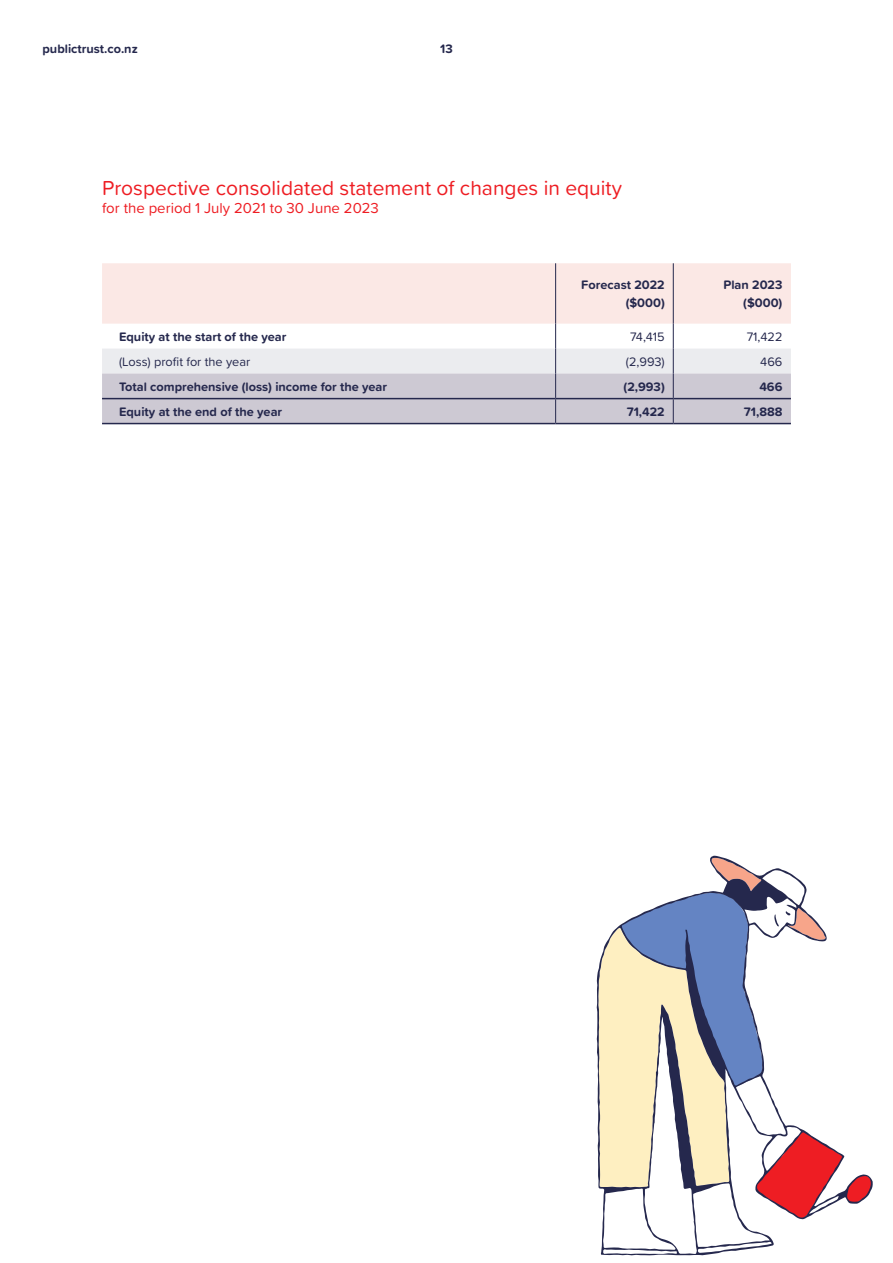
<style>
.page{position:relative;width:893px;height:1263px;background:#fff}
.page>*{position:absolute;margin:0;border:0;box-sizing:border-box;transform-origin:0 0}
.t1{font:21px "Proxima Soft";color:#ee1d23}
.t2{font:15px "Proxima Soft";color:#ee1d23}
.t3{font:700 12.75px/18px "Proxima Soft";color:#25284d;text-align:right}
.t4{font:12.75px "Proxima Soft";color:#25284d}
</style>
<div class="page">
<svg style="left:102px;top:263px;width:689px;height:160px"></svg>
<hr style="left:102px;top:398px;width:454px;height:1px;background:#25284d">
<hr style="left:556px;top:398px;width:117px;height:1px;background:#25284d">
<hr style="left:673px;top:398px;width:118px;height:1px;background:#25284d">
<hr style="left:102px;top:423px;width:454px;height:1px;background:#25284d">
<hr style="left:556px;top:423px;width:117px;height:1px;background:#25284d">
<hr style="left:673px;top:423px;width:118px;height:1px;background:#25284d">
<svg style="left:597px;top:856px;width:276px;height:399px"></svg>
<p class="t3" style="left:43px;top:39px;width:97px">publictrust.co.nz</p>
<p class="t3" style="left:440px;top:39px;width:14px">13</p>
<h1 class="t1" style="left:102px;top:172px;width:521px">Prospective consolidated statement of changes in equity</h1>
<p class="t2" style="left:102px;top:197px;width:278px">for the period 1 July 2021 to 30 June 2023</p>
<p class="t3" style="left:581px;top:276px;width:85px">Forecast 2022 ($000)</p>
<p class="t3" style="left:723px;top:276px;width:61px">Plan 2023 ($000)</p>
<p class="t3" style="left:119px;top:327px;width:169px">Equity at the start of the year</p>
<p class="t4" style="left:630px;top:327px;width:36px">74,415</p>
<p class="t4" style="left:747px;top:327px;width:37px">71,422</p>
<p class="t4" style="left:119px;top:352px;width:133px">(Loss) profit for the year</p>
<p class="t4" style="left:626px;top:352px;width:40px">(2,993)</p>
<p class="t4" style="left:760px;top:352px;width:24px">466</p>
<p class="t3" style="left:119px;top:377px;width:270px">Total comprehensive (loss) income for the year</p>
<p class="t3" style="left:624px;top:377px;width:43px">(2,993)</p>
<p class="t3" style="left:759px;top:377px;width:25px">466</p>
<p class="t3" style="left:119px;top:402px;width:165px">Equity at the end of the year</p>
<p class="t3" style="left:627px;top:402px;width:40px">71,422</p>
<p class="t3" style="left:744px;top:402px;width:40px">71,888</p>
</div>
